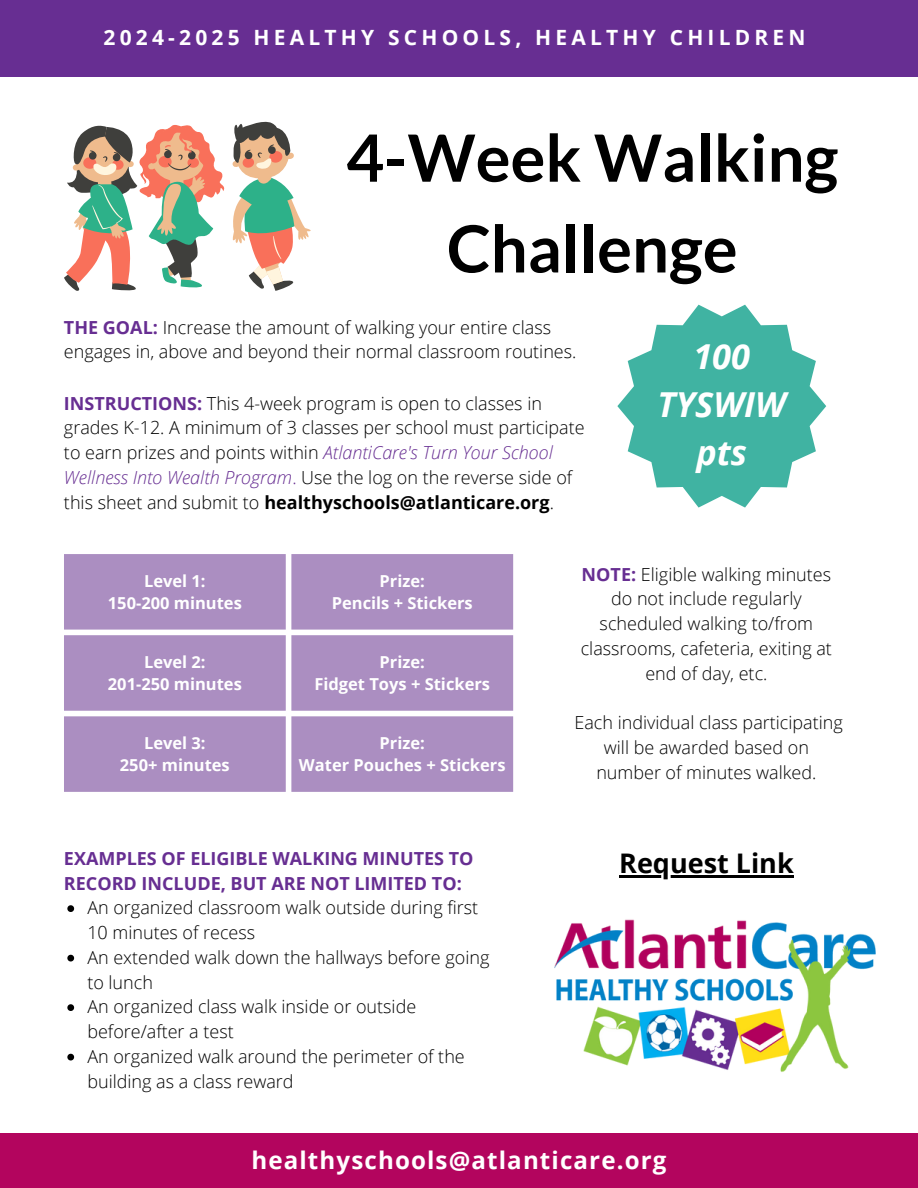
<style>
.page{position:relative;width:918px;height:1188px;background:#fff}
.page>*{position:absolute;margin:0;border:0;box-sizing:border-box;transform-origin:0 0}
.t1{font:700 65.25px/90.8px "Lato";color:#000;text-align:center}
.t2{font:italic 700 34.35px/47.7px "Open Sans";color:#fff;text-align:center}
.t3{font:700 27px "Open Sans";color:#000}
.t4{font:700 24.15px "Open Sans";letter-spacing:.045em;color:#fff}
.t5{font:700 21px "Open Sans";letter-spacing:.2em;color:#fff}
.t6{font:300 18px/24.8px "Open Sans";color:#000}
.t7{font:700 18px/24.8px "Open Sans";color:#672e92}
.t8{font:700 16.5px "Open Sans";color:#fff}
.s1{font-weight:700;color:#672e92}
.s2{font-style:italic;color:#672e92}
.s3{color:#672e92}
.s4{font-weight:700}
</style>
<div class="page">
<div style="left:0;top:0;width:918px;height:77px;background:#672e92"></div>
<div style="left:0;top:1133px;width:918px;height:55px;background:#b3055e"></div>
<img style="left:554px;top:919px;width:322px;height:153px">
<svg style="left:617px;top:305px;width:209px;height:203px"></svg>
<svg style="left:64px;top:121px;width:247px;height:170px"></svg>
<svg style="left:64px;top:554px;width:449px;height:238px;background:#af94c4"></svg>
<svg style="left:67px;top:905px;width:7px;height:7px"></svg>
<svg style="left:67px;top:955px;width:7px;height:7px"></svg>
<svg style="left:67px;top:1004px;width:7px;height:7px"></svg>
<svg style="left:67px;top:1054px;width:7px;height:7px"></svg>
<hr style="left:619px;top:875px;width:175px;height:2px;background:#000">
<p class="t5" style="left:104px;top:23px;width:704px">2024-2025 HEALTHY SCHOOLS, HEALTHY CHILDREN</p>
<p class="t1" style="left:346px;top:111px;width:493px">4-Week Walking<br>Challenge</p>
<p class="t6" style="left:64px;top:314px;width:514px"><span class="s1">THE GOAL:</span> Increase the amount of walking your entire class engages in, above and beyond their normal classroom routines.</p>
<p class="t2" style="left:658px;top:332px;width:130px">100<br>TYSWIW pts</p>
<h6 class="t6" style="left:64px;top:390px;width:522px"><span class="s1">INSTRUCTIONS:</span> This 4-week program is open to classes in grades K-12. A minimum of 3 classes per school must participate to earn prizes and points within <span class="s2">AtlantiCare's Turn Your School Wellness Into Wealth Program</span><span class="s3">.</span> Use the log on the reverse side of this sheet and submit to <span class="s4">healthyschools@atlanticare.org</span>.</h6>
<h1 class="t8" style="left:144px;top:569px;width:63px">Level 1:</h1>
<p class="t8" style="left:108px;top:592px;width:136px">150-200 minutes</p>
<p class="t8" style="left:380px;top:569px;width:47px">Prize:</p>
<p class="t8" style="left:332px;top:592px;width:143px">Pencils + Stickers</p>
<h5 class="t8" style="left:144px;top:650px;width:63px">Level 2:</h5>
<p class="t8" style="left:108px;top:673px;width:136px">201-250 minutes</p>
<p class="t8" style="left:380px;top:650px;width:47px">Prize:</p>
<p class="t8" style="left:314px;top:673px;width:177px">Fidget Toys + Stickers</p>
<p class="t8" style="left:144px;top:731px;width:63px">Level 3:</p>
<p class="t8" style="left:120px;top:754px;width:111px">250+ minutes</p>
<p class="t8" style="left:380px;top:731px;width:47px">Prize:</p>
<p class="t8" style="left:299px;top:754px;width:208px">Water Pouches + Stickers</p>
<p class="t7" style="left:64px;top:845px;width:411px">EXAMPLES OF ELIGIBLE WALKING MINUTES TO<br>RECORD INCLUDE, BUT ARE NOT LIMITED TO:</p>
<p class="t6" style="left:87px;top:895px;width:392px">An organized classroom walk outside during first<br>10 minutes of recess</p>
<p class="t6" style="left:87px;top:944px;width:404px">An extended walk down the hallways before going to lunch</p>
<p class="t6" style="left:87px;top:994px;width:330px">An organized class walk inside or outside before/after a test</p>
<p class="t6" style="left:87px;top:1043px;width:379px">An organized walk around the perimeter of the building as a class reward</p>
<p class="t6" style="left:581px;top:561px;width:253px;text-align:center"><span class="s1">NOTE:</span> Eligible walking minutes do not include regularly scheduled walking to/from classrooms, cafeteria, exiting at end of day, etc.</p>
<p class="t6" style="left:575px;top:710px;width:270px;text-align:center">Each individual class participating will be awarded based on number of minutes walked.</p>
<h2 class="t3" style="left:619px;top:844px;width:176px">Request Link</h2>
<p class="t4" style="left:251px;top:1144px;width:417px">healthyschools@atlanticare.org</p>
</div>
